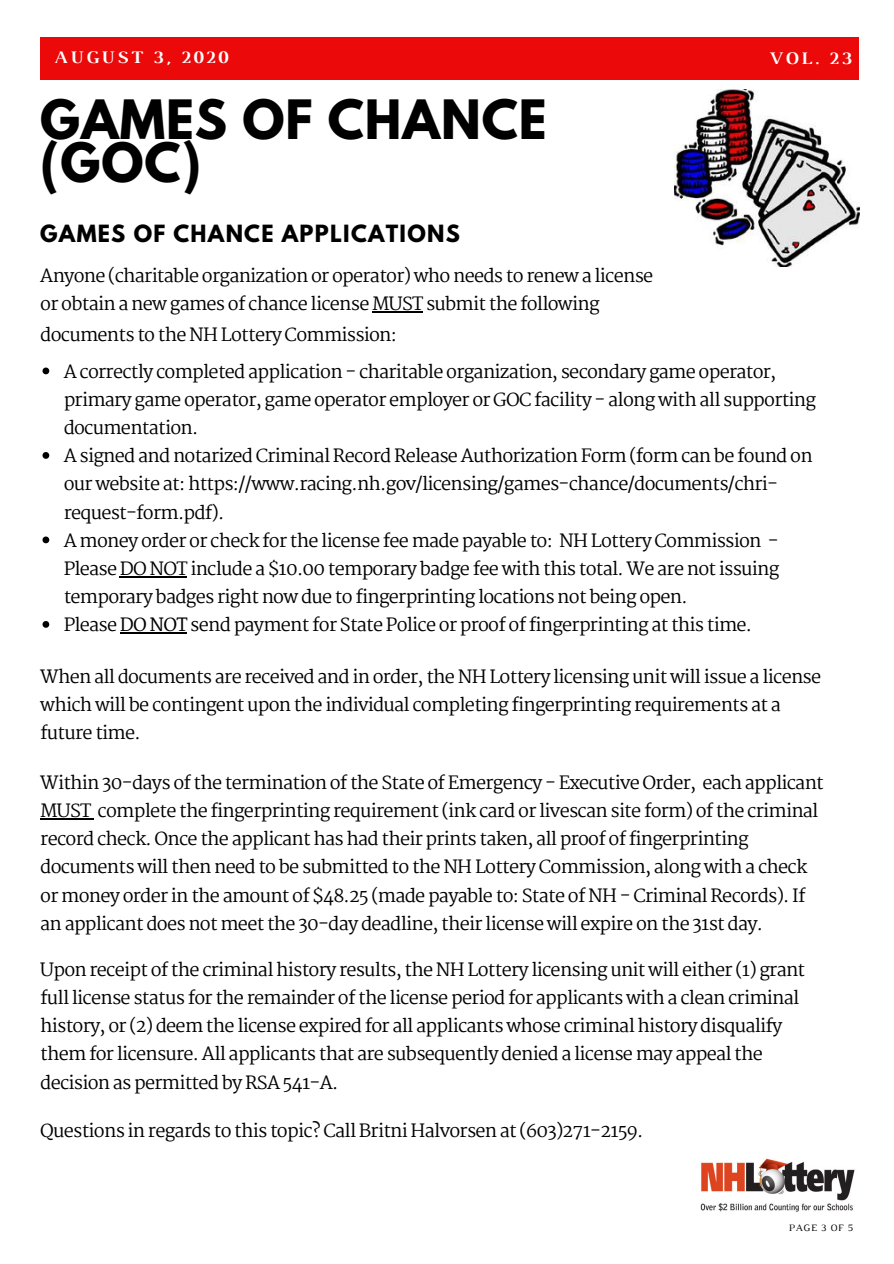
<style>
.page{position:relative;width:894px;height:1264px;background:#fff}
.page>*{position:absolute;margin:0;border:0;box-sizing:border-box;transform-origin:0 0}
.t1{font:700 48px/42.8px "League Spartan";letter-spacing:.02em;color:#000}
.t2{font:700 21px "League Spartan";letter-spacing:.06em;color:#000}
.t3{font:18px/28.2px "Martel";letter-spacing:-.04em;color:#000}
.t4{font:700 18px "Luthier";letter-spacing:.14em;color:#fff}
.t5{font:9.9px "Luthier";letter-spacing:.06em;color:#000}
.s1{font-weight:600}
</style>
<div class="page">
<div style="left:40px;top:37px;width:818px;height:43px;background:#eb0909"></div>
<img style="left:674px;top:89px;width:184px;height:177px">
<img style="left:700px;top:1158px;width:155px;height:54px">
<hr style="left:372px;top:311px;width:50px;height:1px;background:#000">
<svg style="left:42px;top:367px;width:7px;height:7px"></svg>
<svg style="left:42px;top:452px;width:7px;height:7px"></svg>
<svg style="left:42px;top:536px;width:7px;height:7px"></svg>
<hr style="left:120px;top:576px;width:67px;height:1px;background:#000">
<svg style="left:42px;top:621px;width:7px;height:6px"></svg>
<hr style="left:120px;top:632px;width:67px;height:1px;background:#000">
<hr style="left:40px;top:818px;width:51px;height:1px;background:#000">
<p class="t4" style="left:54px;top:51px;width:175px">AUGUST 3, 2020</p>
<p class="t4" style="left:768px;top:51px;width:84px">VOL. 23</p>
<h1 class="t1" style="left:40px;top:104px;width:508px">GAMES OF CHANCE (GOC)</h1>
<p class="t2" style="left:40px;top:223px;width:421px">GAMES OF CHANCE APPLICATIONS</p>
<p class="t3" style="left:40px;top:262px;width:614px">Anyone (charitable organization or operator) who needs to renew a license or obtain a new games of chance license MUST submit the following</p>
<p class="t3" style="left:64px;top:316px;width:714px;line-height:37.2px;text-indent:-23px">documents to the NH Lottery Commission:<br>A correctly completed application - charitable organization, secondary game operator,</p>
<p class="t3" style="left:64px;top:385px;width:753px">primary game operator, game operator employer or GOC facility - along with all supporting documentation.<br>A signed and notarized Criminal Record Release Authorization Form (form can be found on our website at: https://www.racing.nh.gov/licensing/games-chance/documents/chri&shy;request-form.pdf).<br>A money order or check for the license fee made payable to: NH Lottery Commission - Please DO NOT include a $10.00 temporary badge fee with this total. We are not issuing temporary badges right now due to fingerprinting locations not being open.<br>Please <span class="s1">DO NOT</span> send payment for State Police or proof of fingerprinting at this time.</p>
<p class="t3" style="left:40px;top:662px;width:782px">When all documents are received and in order, the NH Lottery licensing unit will issue a license which will be contingent upon the individual completing fingerprinting requirements at a future time.</p>
<p class="t3" style="left:40px;top:768px;width:784px">Within 30-days of the termination of the State of Emergency - Executive Order, each applicant MUST complete the fingerprinting requirement (ink card or livescan site form) of the criminal record check. Once the applicant has had their prints taken, all proof of fingerprinting documents will then need to be submitted to the NH Lottery Commission, along with a check or money order in the amount of $48.25 (made payable to: State of NH - Criminal Records). If an applicant does not meet the 30-day deadline, their license will expire on the 31st day.</p>
<p class="t3" style="left:40px;top:955px;width:766px">Upon receipt of the criminal history results, the NH Lottery licensing unit will either (1) grant full license status for the remainder of the license period for applicants with a clean criminal history, or (2) deem the license expired for all applicants whose criminal history disqualify them for licensure. All applicants that are subsequently denied a license may appeal the decision as permitted by RSA 541-A.</p>
<p class="t3" style="left:40px;top:1116px;width:604px">Questions in regards to this topic? Call Britni Halvorsen at (603)271-2159.</p>
<p class="t5" style="left:788px;top:1224px;width:66px">PAGE 3 OF 5</p>
</div>
